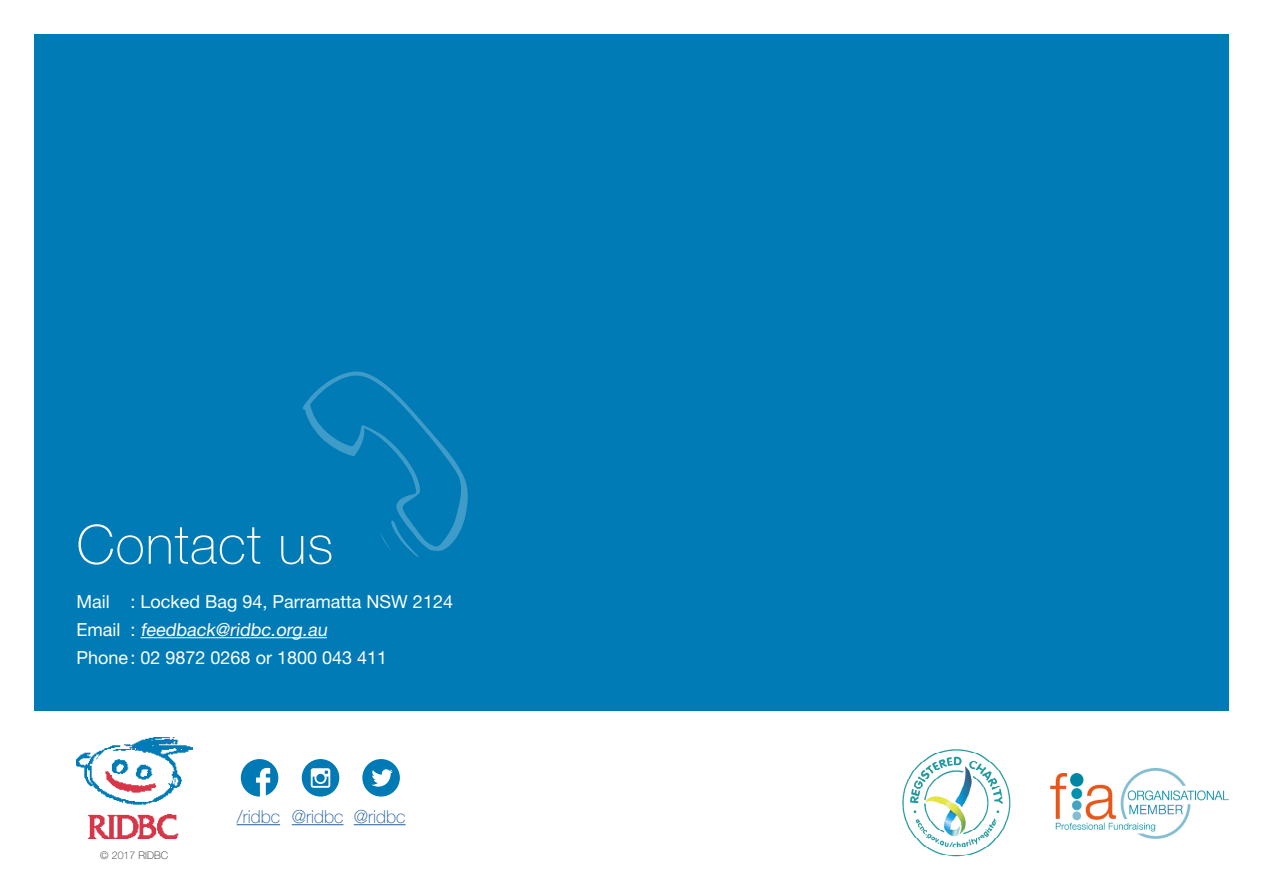
<style>
.page{position:relative;width:1263px;height:893px;background:#fff}
.page>*{position:absolute;margin:0;border:0;box-sizing:border-box;transform-origin:0 0}
.t1{font:100 54px "Helvetica Neue LT Pro";letter-spacing:.02em;color:#fff}
.t2{font:18px "Helvetica Neue LT Pro";color:#fff}
.t3{font:100 18px "Helvetica Neue LT Pro";color:#215e9f}
.t4{font:100 10.5px "Helvetica Neue LT Pro";letter-spacing:.01em;color:#231f20}
</style>
<div class="page">
<div style="left:34px;top:34px;width:1195px;height:676px;background:#007bb6"></div>
<hr style="left:141px;top:637px;width:186px;height:1px;background:#fff">
<svg style="left:303px;top:371px;width:165px;height:186px"></svg>
<img style="left:77px;top:738px;width:115px;height:100px">
<hr style="left:237px;top:824px;width:43px;height:1px;background:#215e9f">
<hr style="left:292px;top:824px;width:52px;height:1px;background:#215e9f">
<hr style="left:354px;top:824px;width:52px;height:1px;background:#215e9f">
<img style="left:1050px;top:768px;width:179px;height:70px">
<img style="left:902px;top:749px;width:109px;height:108px">
<svg style="left:241px;top:759px;width:37px;height:37px"></svg>
<svg style="left:302px;top:759px;width:37px;height:38px"></svg>
<svg style="left:362px;top:759px;width:38px;height:37px"></svg>
<p class="t1" style="left:77px;top:514px;width:258px">Contact us</p>
<p class="t2" style="left:77px;top:591px;width:378px">Mail : Locked Bag 94, Parramatta NSW 2124</p>
<p class="t2" style="left:77px;top:619px;width:255px">E m a i l : feedback@ridbc.org.au</p>
<p class="t2" style="left:77px;top:646px;width:312px">Phone: 02 9872 0268 or 1800 043 411</p>
<p class="t4" style="left:100px;top:849px;width:70px">© 2017 RIDBC</p>
<p class="t3" style="left:237px;top:806px;width:170px">/ridbc @ridbc @ridbc</p>
</div>
